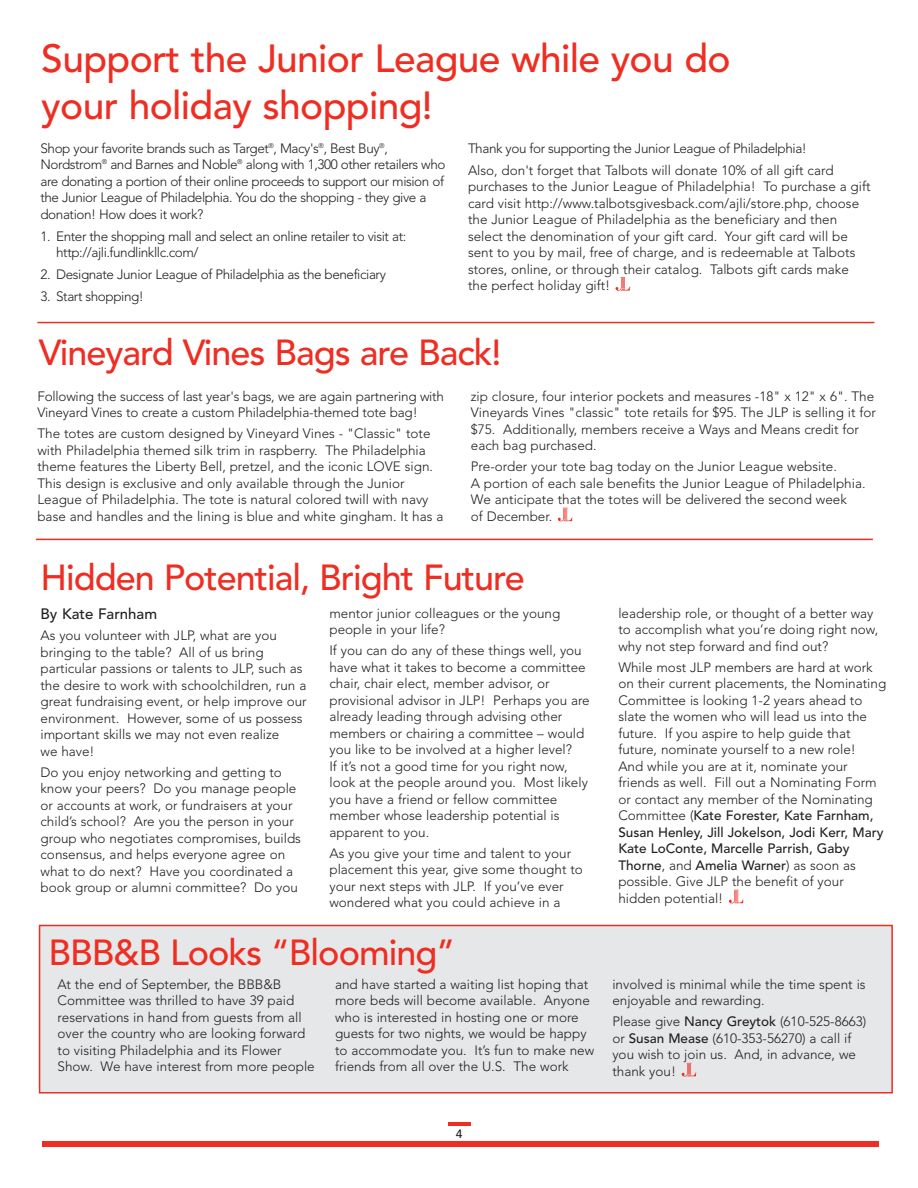
<style>
.page{position:relative;width:918px;height:1188px;background:#fff}
.page>*{position:absolute;margin:0;border:0;box-sizing:border-box;transform-origin:0 0}
.t1{font:500 39px/46.5px "Avenir";letter-spacing:-.015em;color:#ee2e22}
.t2{font:500 36px "Avenir";letter-spacing:-.03em;color:#ee2e22}
.t3{font:500 15px "Avenir";color:#231f20}
.t4{font:300 13.5px/16.5px "Avenir";color:#231f20}
.t5{font:300 13.5px/16.5px "Avenir";letter-spacing:-.03em;color:#231f20}
.t6{font:500 12px "Avenir";color:#231f20}
.s1{font-weight:500}
</style>
<div class="page">
<div style="left:42px;top:1142px;width:837px;height:5px;background:#ee2e22"></div>
<hr style="left:448px;top:1122px;width:22px;height:4px;background:#ee2e22">
<svg style="left:616px;top:277px;width:14px;height:14px"></svg>
<hr style="left:37px;top:322px;width:837px;height:1px;background:#ee2e22">
<svg style="left:558px;top:508px;width:14px;height:13px"></svg>
<hr style="left:36px;top:539px;width:837px;height:1px;background:#ee2e22">
<svg style="left:729px;top:890px;width:14px;height:13px"></svg>
<div style="left:40px;top:926px;width:851px;height:166px;background:#e6e7e9"></div>
<div style="left:39px;top:925px;width:854px;height:169px;border:2px solid #ee2e22"></div>
<svg style="left:682px;top:1063px;width:14px;height:14px"></svg>
<h1 class="t1" style="left:41px;top:39px;width:691px">Support the Junior League while you do your holiday shopping!</h1>
<p class="t5" style="left:40px;top:141px;width:406px">Shop your favorite brands such as Target<sup>®</sup>, Macy's<sup>®</sup>, Best Buy<sup>®</sup>, Nordstrom<sup>®</sup> and Barnes and Noble<sup>®</sup> along with 1,300 other retailers who are donating a portion of their online proceeds to support our mision of the Junior League of Philadelphia. You do the shopping - they give a donation! How does it work?</p>
<p class="t5" style="left:56px;top:229px;width:352px;text-indent:-16px">1. Enter the shopping mall and select an online retailer to visit at: http://ajli.fundlinkllc.com/</p>
<p class="t5" style="left:40px;top:267px;width:347px">2. Designate Junior League of Philadelphia as the beneficiary</p>
<p class="t5" style="left:40px;top:289px;width:105px">3. Start shopping!</p>
<p class="t5" style="left:468px;top:138px;width:367px;line-height:21.9px">Thank you for supporting the Junior League of Philadelphia!<br>Also, don't forget that Talbots will donate 10% of all gift card</p>
<p class="t4" style="left:468px;top:179px;width:404px">purchases to the Junior League of Philadelphia! To purchase a gift card visit http://www.talbotsgivesback.com/ajli/store.php, choose the Junior League of Philadelphia as the beneficiary and then select the denomination of your gift card. Your gift card will be sent to you by mail, free of charge, and is redeemable at Talbots stores, online, or through their catalog. Talbots gift cards make the perfect holiday gift!</p>
<h2 class="t2" style="left:39px;top:338px;width:464px">Vineyard Vines Bags are Back!</h2>
<p class="t4" style="left:37px;top:389px;width:408px">Following the success of last year's bags, we are again partnering with<br>Vineyard Vines to create a custom Philadelphia-themed tote bag!</p>
<p class="t4" style="left:37px;top:427px;width:408px">The totes are custom designed by Vineyard Vines - "Classic" tote with Philadelphia themed silk trim in raspberry. The Philadelphia theme features the Liberty Bell, pretzel, and the iconic LOVE sign.<br>This design is exclusive and only available through the Junior League of Philadelphia. The tote is natural colored twill with navy base and handles and the lining is blue and white gingham. It has a</p>
<p class="t4" style="left:471px;top:389px;width:407px">zip closure, four interior pockets and measures -18" x 12" x 6". The Vineyards Vines "classic" tote retails for $95. The JLP is selling it for $75. Additionally, members receive a Ways and Means credit for each bag purchased.</p>
<p class="t4" style="left:471px;top:460px;width:396px">Pre-order your tote bag today on the Junior League website.<br>A portion of each sale benefits the Junior League of Philadelphia.<br>We anticipate that the totes will be delivered the second week<br>of December.</p>
<h2 class="t2" style="left:41px;top:562px;width:486px">Hidden Potential, Bright Future</h2>
<p class="t3" style="left:40px;top:608px;width:118px">By Kate Farnham</p>
<p class="t4" style="left:40px;top:628px;width:268px">As you volunteer with JLP, what are you bringing to the table? All of us bring particular passions or talents to JLP, such as the desire to work with schoolchildren, run a great fundraising event, or help improve our environment. However, some of us possess important skills we may not even realize<br>we have!</p>
<p class="t4" style="left:40px;top:765px;width:262px">Do you enjoy networking and getting to know your peers? Do you manage people or accounts at work, or fundraisers at your child’s school? Are you the person in your group who negotiates compromises, builds consensus, and helps everyone agree on what to do next? Have you coordinated a book group or alumni committee? Do you</p>
<p class="t4" style="left:329px;top:606px;width:232px">mentor junior colleagues or the young people in your life?</p>
<p class="t4" style="left:329px;top:644px;width:262px">If you can do any of these things well, you have what it takes to become a committee chair, chair elect, member advisor, or provisional advisor in JLP! Perhaps you are already leading through advising other members or chairing a committee – would you like to be involved at a higher level?<br>If it’s not a good time for you right now, look at the people around you. Most likely you have a friend or fellow committee member whose leadership potential is apparent to you.</p>
<p class="t4" style="left:329px;top:846px;width:255px">As you give your time and talent to your placement this year, give some thought to your next steps with JLP. If you’ve ever wondered what you could achieve in a</p>
<h2 class="t2" style="left:49px;top:938px;width:408px">BBB&amp;B Looks “Blooming”</h2>
<p class="t4" style="left:618px;top:606px;width:261px">leadership role, or thought of a better way to accomplish what you’re doing right now, why not step forward and find out?</p>
<p class="t4" style="left:618px;top:660px;width:269px">While most JLP members are hard at work on their current placements, the Nominating Committee is looking 1-2 years ahead to slate the women who will lead us into the future. If you aspire to help guide that future, nominate yourself to a new role!<br>And while you are at it, nominate your friends as well. Fill out a Nominating Form or contact any member of the Nominating Committee (<span class="s1">Kate Forester, Kate Farnham, Susan Henley, Jill Jokelson, Jodi Kerr, Mary Kate LoConte, Marcelle Parrish, Gaby Thorne</span>, and <span class="s1">Amelia Warner</span>) as soon as possible. Give JLP the benefit of your hidden potential!</p>
<p class="t4" style="left:58px;top:977px;width:259px">At the end of September, the BBB&amp;B Committee was thrilled to have 39 paid reservations in hand from guests from all over the country who are looking forward to visiting Philadelphia and its Flower Show. We have interest from more people</p>
<p class="t4" style="left:335px;top:977px;width:261px">and have started a waiting list hoping that more beds will become available. Anyone who is interested in hosting one or more guests for two nights, we would be happy to accommodate you. It’s fun to make new friends from all over the U.S. The work</p>
<p class="t4" style="left:612px;top:977px;width:255px">involved is minimal while the time spent is enjoyable and rewarding.</p>
<p class="t4" style="left:612px;top:1015px;width:255px">Please give <span class="s1">Nancy Greytok</span> (610-525-8663) or <span class="s1">Susan Mease</span> (610-353-56270) a call if you wish to join us. And, in advance, we thank you!</p>
<p class="t6" style="left:456px;top:1129px;width:8px">4</p>
</div>
